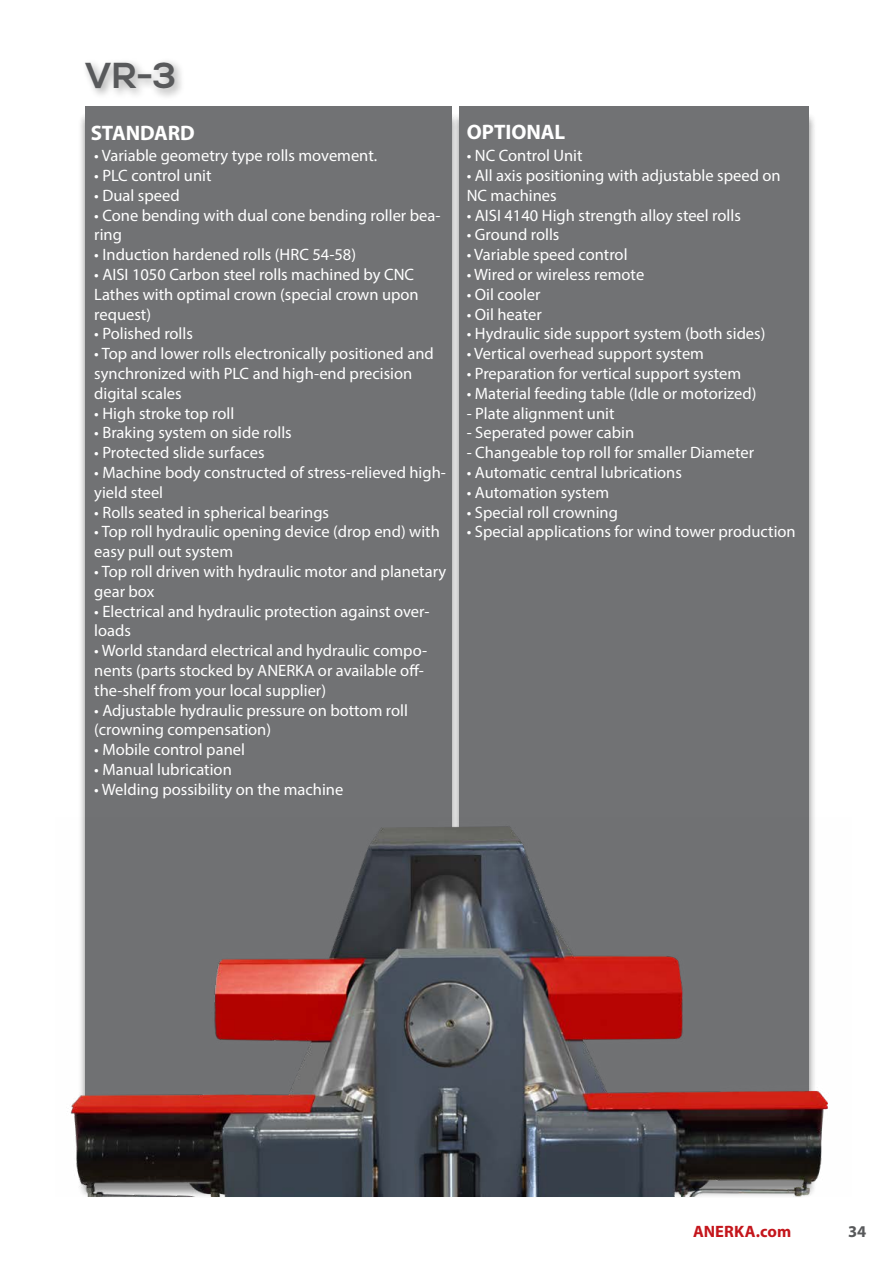
<style>
.page{position:relative;width:893px;height:1263px;background:#fff}
.page>*{position:absolute;margin:0;border:0;box-sizing:border-box;transform-origin:0 0}
.t1{font:700 36px "Nexa";color:#58595b}
.t2{font:700 21px "Myriad Pro";letter-spacing:-.005em;color:#fff}
.t3{font:16.5px/19.8px "Myriad Pro";color:#fff}
.t4{font:700 16.5px "Myriad Pro";letter-spacing:.005em;color:#c4161c}
.t5{font:700 16.5px "Myriad Pro";color:#58595b}
</style>
<div class="page">
<div style="left:81px;top:57px;width:105px;height:44px;background:#000;opacity:.35"></div>
<div style="left:459px;top:106px;width:350px;height:1072px;background:#717274"></div>
<div style="left:77px;top:111px;width:382px;height:1088px;background:#000;opacity:.55"></div>
<div style="left:85px;top:106px;width:366px;height:1072px;background:#717274"></div>
<img style="left:70px;top:817px;width:758px;height:380px">
<h1 class="t1" style="left:85px;top:55px;width:93px">VR-3</h1>
<p class="t2" style="left:91px;top:120px;width:106px">STANDARD</p>
<p class="t2" style="left:467px;top:118px;width:100px">OPTIONAL</p>
<p class="t3" style="left:94px;top:145px;width:284px">• Variable geometry type rolls movement.</p>
<p class="t3" style="left:94px;top:165px;width:119px">• PLC control unit</p>
<p class="t3" style="left:94px;top:185px;width:87px">• Dual speed</p>
<p class="t3" style="left:94px;top:205px;width:348px">• Cone bending with dual cone bending roller bea&shy;ring</p>
<p class="t3" style="left:94px;top:244px;width:263px">• Induction hardened rolls (HRC 54-58)</p>
<p class="t3" style="left:94px;top:264px;width:326px">• AISI 1050 Carbon steel rolls machined by CNC<br>Lathes with optimal crown (special crown upon request)</p>
<p class="t3" style="left:94px;top:324px;width:100px">• Polished rolls</p>
<p class="t3" style="left:94px;top:343px;width:341px">• Top and lower rolls electronically positioned and synchronized with PLC and high-end precision digital scales</p>
<p class="t3" style="left:94px;top:403px;width:141px">• High stroke top roll</p>
<p class="t3" style="left:94px;top:423px;width:199px">• Braking system on side rolls</p>
<p class="t3" style="left:94px;top:442px;width:172px">• Protected slide surfaces</p>
<p class="t3" style="left:94px;top:462px;width:353px">• Machine body constructed of stress-relieved high&shy;yield steel</p>
<p class="t3" style="left:94px;top:502px;width:236px">• Rolls seated in spherical bearings</p>
<p class="t3" style="left:94px;top:522px;width:347px">• Top roll hydraulic opening device (drop end) with easy pull out system</p>
<p class="t3" style="left:94px;top:561px;width:354px">• Top roll driven with hydraulic motor and planetary gear box</p>
<p class="t3" style="left:94px;top:601px;width:337px">• Electrical and hydraulic protection against over&shy;loads</p>
<p class="t3" style="left:94px;top:640px;width:334px">• World standard electrical and hydraulic compo&shy;nents (parts stocked by ANERKA or available off&shy;the-shelf from your local supplier)</p>
<p class="t3" style="left:94px;top:700px;width:315px">• Adjustable hydraulic pressure on bottom roll (crowning compensation)</p>
<p class="t3" style="left:94px;top:739px;width:152px">• Mobile control panel</p>
<p class="t3" style="left:94px;top:759px;width:139px">• Manual lubrication</p>
<p class="t3" style="left:94px;top:779px;width:251px">• Welding possibility on the machine</p>
<p class="t3" style="left:467px;top:145px;width:117px">• NC Control Unit</p>
<p class="t3" style="left:467px;top:165px;width:316px">• All axis positioning with adjustable speed on<br>NC machines</p>
<p class="t3" style="left:467px;top:205px;width:276px">• AISI 4140 High strength alloy steel rolls</p>
<p class="t3" style="left:467px;top:225px;width:94px">• Ground rolls</p>
<p class="t3" style="left:467px;top:244px;width:162px">• Variable speed control</p>
<p class="t3" style="left:467px;top:264px;width:179px">• Wired or wireless remote</p>
<p class="t3" style="left:467px;top:284px;width:75px">• Oil cooler</p>
<p class="t3" style="left:467px;top:304px;width:77px">• Oil heater</p>
<p class="t3" style="left:467px;top:324px;width:300px">• Hydraulic side support system (both sides)</p>
<p class="t3" style="left:467px;top:343px;width:239px">• Vertical overhead support system</p>
<p class="t3" style="left:467px;top:363px;width:276px">• Preparation for vertical support system</p>
<p class="t3" style="left:467px;top:383px;width:291px">• Material feeding table (Idle or motorized)</p>
<p class="t3" style="left:467px;top:403px;width:149px">- Plate alignment unit</p>
<p class="t3" style="left:467px;top:423px;width:169px">- Seperated power cabin</p>
<p class="t3" style="left:467px;top:442px;width:289px">- Changeable top roll for smaller Diameter</p>
<p class="t3" style="left:467px;top:462px;width:217px">• Automatic central lubrications</p>
<p class="t3" style="left:467px;top:482px;width:144px">• Automation system</p>
<p class="t3" style="left:467px;top:502px;width:153px">• Special roll crowning</p>
<p class="t3" style="left:467px;top:522px;width:331px">• Special applications for wind tower production</p>
<p class="t4" style="left:693px;top:1220px;width:100px">ANERKA.com</p>
<p class="t5" style="left:848px;top:1220px;width:20px">34</p>
</div>
